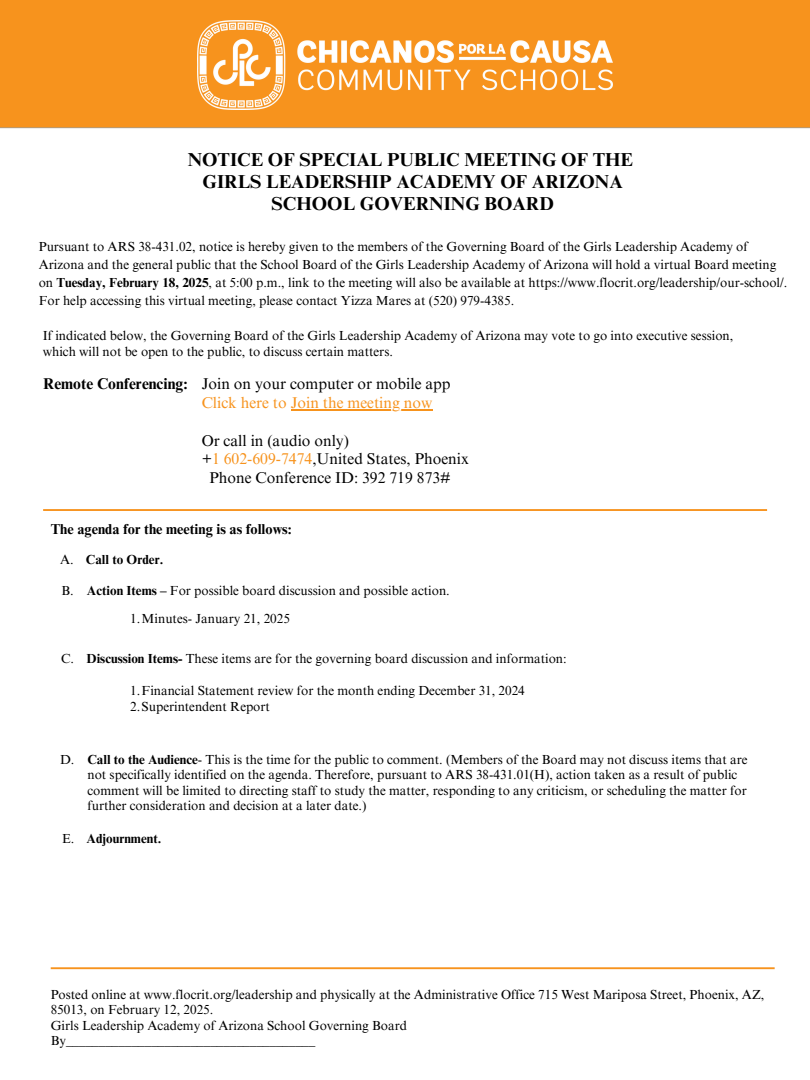
<style>
.page{position:relative;width:810px;height:1080px;background:#fff}
.page>*{position:absolute;margin:0;border:0;box-sizing:border-box;transform-origin:0 0}
.t1{font:700 18.75px/22px "Times NRMT Pro";color:#000;text-align:center}
.t2{font:15.62px/18.8px "Times NRMT Pro";color:#000}
.t3{font:700 15.62px "Times NRMT Pro";color:#000}
.t4{font:700 14.38px "Times NRMT Pro";color:#000}
.t5{font:13.12px/15.5px "Times NRMT Pro";color:#000}
.t6{font:700 13.12px "Times NRMT Pro";color:#000}
.s1{font-weight:700}
.s2{color:#f7931d}
</style>
<div class="page">
<div style="left:0;top:1px;width:810px;height:128px;background:#f7931d"></div>
<img style="left:198px;top:20px;width:414px;height:89px">
<hr style="left:291px;top:409px;width:141px;height:1px;background:#f7931d">
<hr style="left:51px;top:967px;width:724px;height:2px;background:#f7931d">
<hr style="left:43px;top:509px;width:724px;height:2px;background:#f7931d">
<p class="t1" style="left:188px;top:151px;width:447px">NOTICE OF SPECIAL PUBLIC MEETING OF THE<br>GIRLS LEADERSHIP ACADEMY OF ARIZONA<br>SCHOOL GOVERNING BOARD</p>
<p class="t5" style="left:39px;top:239px;width:750px;line-height:18.2px">Pursuant to ARS 38-431.02, notice is hereby given to the members of the Governing Board of the Girls Leadership Academy of Arizona and the general public that the School Board of the Girls Leadership Academy of Arizona will hold a virtual Board meeting on <span class="s1">Tuesday, February 18, 2025</span>, at 5:00 p.m., link to the meeting will also be available at https://www.flocrit.org/leadership/our-school/.<br>For help accessing this virtual meeting, please contact Yizza Mares at (520) 979-4385.</p>
<h1 class="t5" style="left:43px;top:330px;width:692px">If indicated below, the Governing Board of the Girls Leadership Academy of Arizona may vote to go into executive session, which will not be open to the public, to discuss certain matters.</h1>
<p class="t2" style="left:202px;top:377px;width:250px">Join on your computer or mobile app<br><span class="s2">Click here to Join the meeting now</span></p>
<p class="t2" style="left:202px;top:433px;width:269px">Or call in (audio only)<br>+<span class="s2">1 602-609-7474</span>,United States, Phoenix</p>
<h2 class="t2" style="left:210px;top:470px;width:243px">Phone Conference ID: 392 719 873#</h2>
<h3 class="t3" style="left:43px;top:378px;width:146px">Remote Conferencing:</h3>
<h3 class="t4" style="left:51px;top:524px;width:243px">The agenda for the meeting is as follows:</h3>
<h2 class="t5" style="left:60px;top:553px;width:15px">A.</h2>
<p class="t6" style="left:86px;top:555px;width:79px">Call to Order.</p>
<h4 class="t5" style="left:61px;top:584px;width:14px">B.</h4>
<h4 class="t5" style="left:87px;top:584px;width:364px"><span class="s1">Action Items –</span> For possible board discussion and possible action.</h4>
<p class="t5" style="left:130px;top:612px;width:161px">1.Minutes- January 21, 2025</p>
<p class="t5" style="left:61px;top:653px;width:14px">C.</p>
<p class="t5" style="left:87px;top:653px;width:482px"><span class="s1">Discussion Items-</span> These items are for the governing board discussion and information:</p>
<h4 class="t5" style="left:130px;top:685px;width:396px">1.Financial Statement review for the month ending December 31, 2024</h4>
<p class="t5" style="left:130px;top:700px;width:141px">2.Superintendent Report</p>
<p class="t5" style="left:60px;top:753px;width:16px">D.</p>
<p class="t5" style="left:62px;top:832px;width:14px">E.</p>
<p class="t5" style="left:87px;top:753px;width:662px"><span class="s1">Call to the Audience</span>- This is the time for the public to comment. (Members of the Board may not discuss items that are not specifically identified on the agenda. Therefore, pursuant to ARS 38-431.01(H), action taken as a result of public comment will be limited to directing staff to study the matter, responding to any criticism, or scheduling the matter for further consideration and decision at a later date.)</p>
<p class="t6" style="left:87px;top:833px;width:76px">Adjournment.</p>
<h4 class="t5" style="left:51px;top:988px;width:715px">Posted online at www.flocrit.org/leadership and physically at the Administrative Office 715 West Mariposa Street, Phoenix, AZ,<br>85013, on February 12, 2025.</h4>
<h5 class="t5" style="left:51px;top:1019px;width:358px">Girls Leadership Academy of Arizona School Governing Board</h5>
<p class="t5" style="left:51px;top:1035px;width:266px">By______________________________________</p>
</div>
